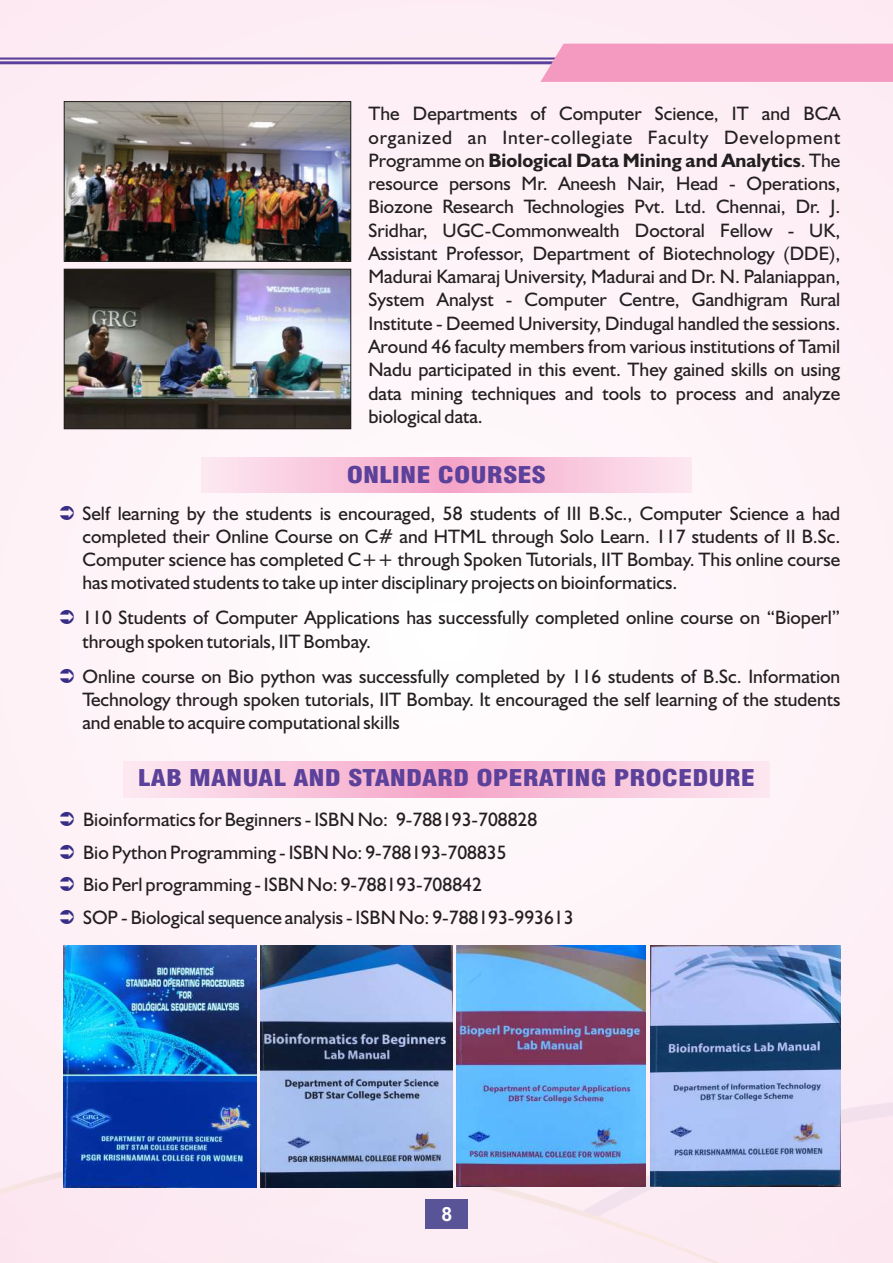
<style>
.page{position:relative;width:893px;height:1263px;background:#fef3f8}
.page>*{position:absolute;margin:0;border:0;box-sizing:border-box;transform-origin:0 0}
.t1{font:900 condensed 22.5px "Swiss 721 BT";color:#5b419a;scale:1.22 1}
.t2{font:19.5px/23.2px "Humanist 521 BT";color:#231f20;text-align:justify}
.t3{font:700 19.5px "Arial";color:#fff}
.s1{font-weight:700}
</style>
<div class="page">
<div style="left:0;top:1100px;width:893px;height:163px;background:#fceaf2"></div>
<svg style="left:0;top:44px;width:893px;height:38px"></svg>
<img style="left:66px;top:103px;width:283px;height:157px">
<div style="left:64px;top:101px;width:287px;height:161px;border:1px solid #231f20"></div>
<img style="left:66px;top:271px;width:283px;height:156px">
<div style="left:64px;top:269px;width:287px;height:160px;border:1px solid #231f20"></div>
<svg style="left:202px;top:457px;width:489px;height:36px;background:#f8c6dc"></svg>
<svg style="left:124px;top:761px;width:645px;height:36px;background:#f8c6dc"></svg>
<img style="left:64px;top:946px;width:192px;height:241px">
<img style="left:650px;top:946px;width:190px;height:241px">
<img style="left:260px;top:946px;width:193px;height:241px">
<img style="left:457px;top:946px;width:189px;height:241px">
<div style="left:426px;top:1199px;width:42px;height:30px;background:#595498"></div>
<p class="t2" style="left:368px;top:104px;width:473px">The Departments of Computer Science, IT and BCA organized an Inter-collegiate Faculty Development Programme on <span class="s1">Biological Data Mining and Analytics</span>. The resource persons Mr. Aneesh Nair, Head - Operations, Biozone Research Technologies Pvt. Ltd. Chennai, Dr. J.<br>Sridhar, UGC-Commonwealth Doctoral Fellow - UK, Assistant Professor, Department of Biotechnology (DDE), Madurai Kamaraj University, Madurai and Dr. N. Palaniappan, System Analyst - Computer Centre, Gandhigram Rural Institute - Deemed University, Dindugal handled the sessions.<br>Around 46 faculty members from various institutions of Tamil Nadu participated in this event. They gained skills on using data mining techniques and tools to process and analyze biological data.</p>
<p class="t1" style="left:347px;top:466px;width:165px">ONLINE COURSES</p>
<p class="t2" style="left:82px;top:503px;width:759px">Self learning by the students is encouraged, 58 students of III B.Sc., Computer Science a had completed their Online Course on C# and HTML through Solo Learn. 117 students of II B.Sc.<br>Computer science has completed C++ through Spoken Tutorials, IIT Bombay. This online course has motivated students to take up inter disciplinary projects on bioinformatics.</p>
<p class="t2" style="left:82px;top:608px;width:759px">110 Students of Computer Applications has successfully completed online course on “Bioperl” through spoken tutorials, IIT Bombay.</p>
<p class="t2" style="left:82px;top:666px;width:759px">Online course on Bio python was successfully completed by 116 students of B.Sc. Information Technology through spoken tutorials, IIT Bombay. It encouraged the self learning of the students and enable to acquire computational skills</p>
<p class="t1" style="left:138px;top:769px;width:507px">LAB MANUAL AND STANDARD OPERATING PROCEDURE</p>
<p class="t2" style="left:83px;top:805px;width:492px;line-height:32.5px;text-align:left">Bioinformatics for Beginners - ISBN No: 9-788193-708828<br>Bio Python Programming - ISBN No: 9-788193-708835<br>Bio Perl programming - ISBN No: 9-788193-708842<br>SOP - Biological sequence analysis - ISBN No: 9-788193-993613</p>
<p class="t3" style="left:441px;top:1207px;width:12px">8</p>
</div>
